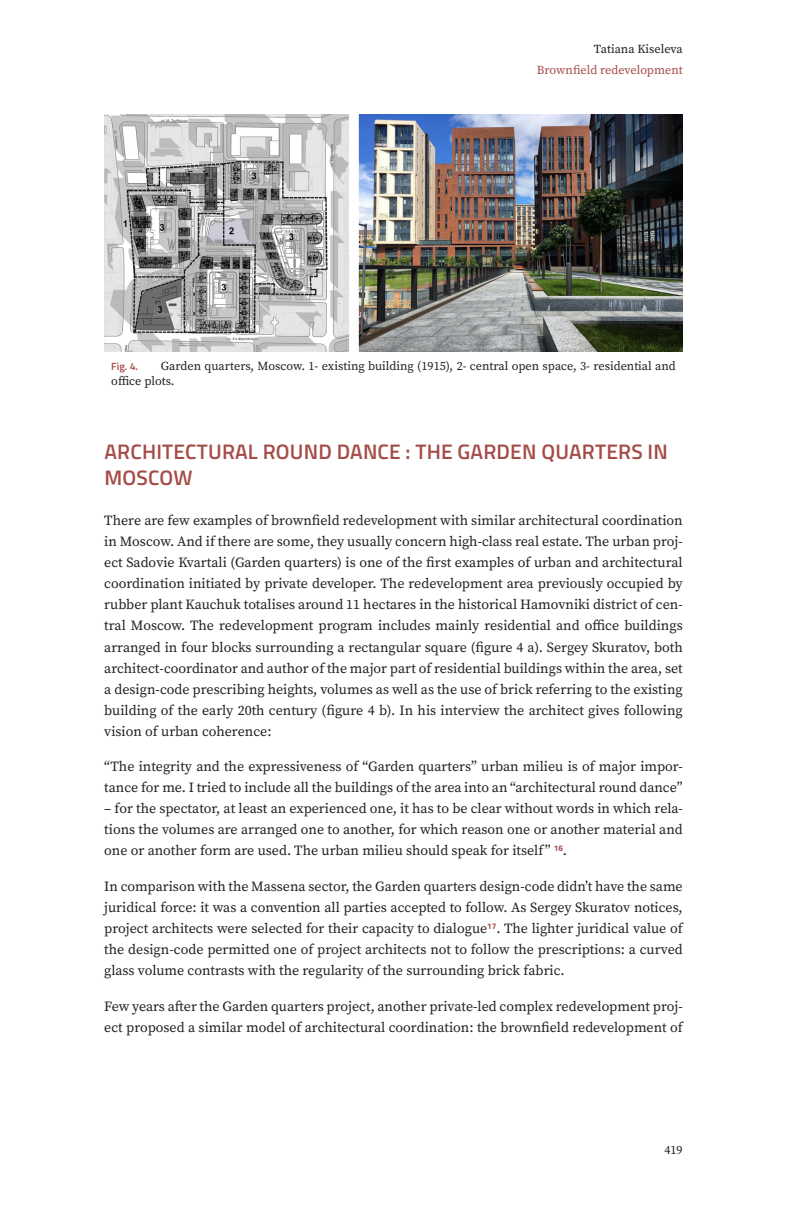
<style>
.page{position:relative;width:797px;height:1206px;background:#fff}
.page>*{position:absolute;margin:0;border:0;box-sizing:border-box;transform-origin:0 0}
.Heading_1{font:600 21px/25.2px "Titillium Web";letter-spacing:.01em;color:#a54c48}
.Body_normal{font:14px/21px "Source Serif Pro";color:#231f20;text-align:justify}
.t1{font:12.25px/14.7px "Source Serif Pro";color:#231f20}
.t2{font:12.25px "Source Serif Pro";color:#a54c48}
.t3{font:600 10.5px "Titillium Web";color:#a54c48}
</style>
<div class="page">
<img style="left:104px;top:114px;width:578px;height:238px">
<p class="t1" style="left:593px;top:42px;width:90px">Tatiana Kiseleva</p>
<p class="t2" style="left:536px;top:62px;width:147px">Brownfield redevelopment</p>
<p class="t1" style="left:111px;top:358px;width:565px;text-indent:50px">Garden quarters, Moscow. 1- existing building (1915), 2- central open space, 3- residential and office plots.</p>
<p class="t3" style="left:111px;top:358px;width:28px">Fig. 4.</p>
<p class="Heading_1" style="left:104px;top:438px;width:564px">ARCHITECTURAL ROUND DANCE : THE GARDEN QUARTERS IN<br>MOSCOW</p>
<p class="Body_normal" style="left:104px;top:510px;width:579px">There are few examples of brownfield redevelopment with similar architectural coordination in Moscow. And if there are some, they usually concern high-class real estate. The urban proj&shy;ect Sadovie Kvartali (Garden quarters) is one of the first examples of urban and architectural coordination initiated by private developer. The redevelopment area previously occupied by rubber plant Kauchuk totalises around 11 hectares in the historical Hamovniki district of cen&shy;tral Moscow. The redevelopment program includes mainly residential and office buildings arranged in four blocks surrounding a rectangular square (figure 4 a). Sergey Skuratov, both architect-coordinator and author of the major part of residential buildings within the area, set a design-code prescribing heights, volumes as well as the use of brick referring to the existing building of the early 20th century (figure 4 b). In his interview the architect gives following vision of urban coherence:</p>
<p class="Body_normal" style="left:104px;top:756px;width:579px">“The integrity and the expressiveness of “Garden quarters” urban milieu is of major impor&shy;tance for me. I tried to include all the buildings of the area into an “architectural round dance”</p>
<p class="Body_normal" style="left:104px;top:798px;width:579px">– for the spectator, at least an experienced one, it has to be clear without words in which rela&shy;tions the volumes are arranged one to another, for which reason one or another material and one or another form are used. The urban milieu should speak for itself” <sup>16</sup>.</p>
<p class="Body_normal" style="left:104px;top:876px;width:579px">In comparison with the Massena sector, the Garden quarters design-code didn’t have the same juridical force: it was a convention all parties accepted to follow. As Sergey Skuratov notices, project architects were selected for their capacity to dialogue<sup>17</sup>. The lighter juridical value of the design-code permitted one of project architects not to follow the prescriptions: a curved glass volume contrasts with the regularity of the surrounding brick fabric.</p>
<p class="Body_normal" style="left:104px;top:996px;width:579px">Few years after the Garden quarters project, another private-led complex redevelopment proj&shy;ect proposed a similar model of architectural coordination: the brownfield redevelopment of</p>
<p class="t1" style="left:664px;top:1142px;width:20px">419</p>
</div>
